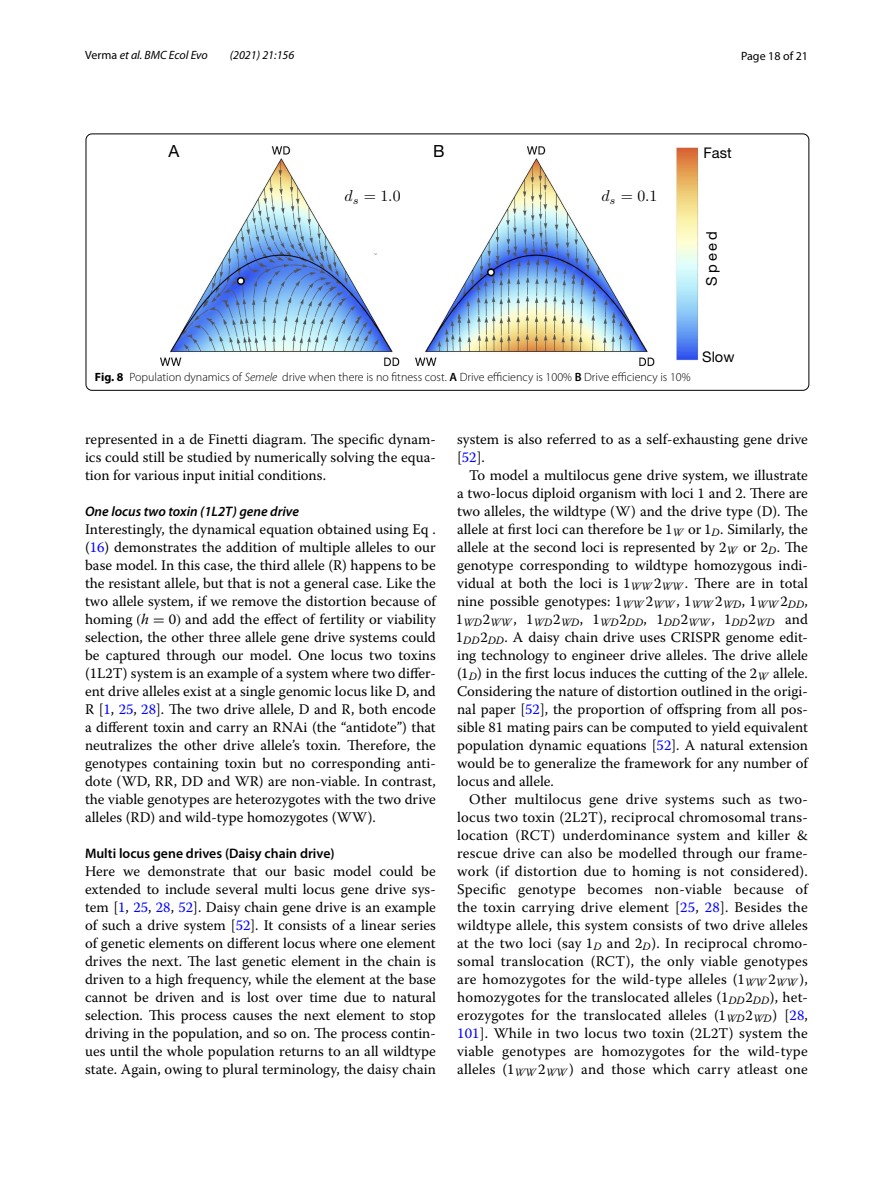
<style>
.page{position:relative;width:893px;height:1187px;background:#fff}
.page>*{position:absolute;margin:0;border:0;box-sizing:border-box;transform-origin:0 0}
.t1{font:16.8px "Helvetica Neue 8";color:#000}
.t2{font:15.75px "CMR105";color:#000}
.t3{font:14.7px/18px "Warnock Pro";color:#000;text-align:justify}
.t4{font:14.7px "Helvetica Neue 8";color:#000}
.t5{font:600 13.8px "Myriad Pro";color:#000}
.t6{font:italic 600 13.8px "Myriad Pro";color:#000}
.t7{font:300 12px "Myriad Pro";color:#000}
.t8{font:italic 12px "Myriad Pro";color:#000}
.t9{font:12px "Myriad Pro";color:#000}
.s1{font-style:normal}
.s2{font-family:"CMMI108"}
.s3{font-weight:700}
.s4{font-family:"Myriad Pro Light It 17";font-weight:400}
.s5{font-weight:600}
.s6{color:#00f}
.s7{font-family:"MTMI98"}
.s8{font-family:"Warnock Pro It 90"}
.s9{font-family:"MTSYN111"}
.s10{font-family:"Warnock Pro Regular 66"}
.s11{font-family:"Warnock Pro Regular 67"}
.s12{font-family:"Warnock Pro Regular 45"}
.s13{font-family:"Warnock Pro Regular 46"}
.s14{font-family:"Warnock Pro Regular 47"}
.s15{font-family:"Warnock Pro Regular 48"}
.s16{font-family:"Warnock Pro Regular 49"}
.s17{font-family:"Warnock Pro Regular 50"}
.s18{font-family:"Warnock Pro Regular 51"}
.s19{font-family:"Warnock Pro Regular 52"}
.s20{font-family:"Warnock Pro Regular 53"}
.s21{font-family:"Warnock Pro Regular 54"}
.s22{font-family:"Warnock Pro Regular 55"}
.s23{font-family:"Warnock Pro Regular 56"}
.s24{font-family:"Warnock Pro Regular 57"}
.s25{font-family:"Warnock Pro Regular 58"}
.s26{font-family:"Warnock Pro Regular 59"}
.s27{font-family:"Warnock Pro Regular 60"}
.s28{font-family:"Warnock Pro Regular 61"}
.s29{font-family:"Warnock Pro Regular 62"}
.s30{font-family:"Warnock Pro Regular 63"}
.s31{font-family:"Warnock Pro Regular 64"}
.s32{font-family:"Warnock Pro Regular 65"}
</style>
<div class="page">
<img style="left:160px;top:147px;width:538px;height:218px">
<div style="left:86px;top:134px;width:723px;height:256px;border:1px solid #000;border-radius:6px"></div>
<p class="t8" style="left:85px;top:48px;width:124px"><span class="s1">Verma</span> et al. BMC Ecol Evo</p>
<p class="t8" style="left:230px;top:48px;width:66px">(2021) 21:156</p>
<p class="t9" style="left:741px;top:48px;width:68px">Page 18 of 21</p>
<p class="t1" style="left:168px;top:141px;width:12px">A</p>
<p class="t1" style="left:433px;top:141px;width:13px">B</p>
<p class="t4" style="left:703px;top:143px;width:30px">Fast</p>
<p class="t2" style="left:344px;top:186px;width:58px"><span class="s2">d</span><sub>s</sub> = 1<span class="s2">.</span>0</p>
<p class="t2" style="left:601px;top:186px;width:58px"><span class="s2">d</span><sub>s</sub> = 0<span class="s2">.</span>1</p>
<p class="t4" style="left:703px;top:285px;width:56px;rotate:-90deg">Speed</p>
<p class="t7" style="left:95px;top:370px;width:597px"><span class="s3">Fig. 8</span> Population dynamics of <span class="s4">Semele</span> drive when there is no fitness cost. <span class="s5">A</span> Drive efficiency is 100% <span class="s5">B</span> Drive efficiency is 10%</p>
<p class="t4" style="left:702px;top:348px;width:34px">Slow</p>
<p class="t3" style="left:85px;top:429px;width:352px">represented in a de Finetti diagram. The specific dynam&shy;ics could still be studied by numerically solving the equa&shy;tion for various input initial conditions.</p>
<p class="t6" style="left:85px;top:502px;width:216px">One locus two toxin (1L2T) gene drive</p>
<p class="t3" style="left:85px;top:519px;width:352px">Interestingly, the dynamical equation obtained using Eq . (<span class="s6">16</span>) demonstrates the addition of multiple alleles to our base model. In this case, the third allele (R) happens to be the resistant allele, but that is not a general case. Like the two allele system, if we remove the distortion because of homing <span class="s7">(</span><span class="s8">h</span> <span class="s9">=</span> <span class="s10">0</span><span class="s7">)</span> and add the effect of fertility or viability selection, the other three allele gene drive systems could be captured through our model. One locus two toxins (1L2T) system is an example of a system where two differ&shy;ent drive alleles exist at a single genomic locus like D, and R [<span class="s6">1</span>, <span class="s6">25</span>, <span class="s6">28</span>]. The two drive allele, D and R, both encode a different toxin and carry an RNAi (the “antidote”) that neutralizes the other drive allele’s toxin. Therefore, the genotypes containing toxin but no corresponding anti&shy;dote (WD, RR, DD and WR) are non-viable. In contrast, the viable genotypes are heterozygotes with the two drive alleles (RD) and wild-type homozygotes (WW).</p>
<p class="t5" style="left:85px;top:844px;width:251px">Multi locus gene drives (Daisy chain drive)</p>
<p class="t3" style="left:85px;top:861px;width:352px">Here we demonstrate that our basic model could be extended to include several multi locus gene drive sys&shy;tem [<span class="s6">1</span>, <span class="s6">25</span>, <span class="s6">28</span>, <span class="s6">52</span>]. Daisy chain gene drive is an example of such a drive system [<span class="s6">52</span>]. It consists of a linear series of genetic elements on different locus where one element drives the next. The last genetic element in the chain is driven to a high frequency, while the element at the base cannot be driven and is lost over time due to natural selection. This process causes the next element to stop driving in the population, and so on. The process contin&shy;ues until the whole population returns to an all wildtype state. Again, owing to plural terminology, the daisy chain</p>
<p class="t3" style="left:457px;top:429px;width:352px">system is also referred to as a self-exhausting gene drive [<span class="s6">52</span>].</p>
<p class="t3" style="left:456px;top:465px;width:354px;text-indent:13px">To model a multilocus gene drive system, we illustrate a two-locus diploid organism with loci 1 and 2. There are two alleles, the wildtype (W) and the drive type (D). The allele at first loci can therefore be <span class="s11">1</span><sub>W</sub> or <span class="s12">1</span><sub>D</sub>. Similarly, the allele at the second loci is represented by <span class="s13">2</span><sub>W</sub> or <span class="s14">2</span><sub>D</sub>. The genotype corresponding to wildtype homozygous indi&shy;vidual at both the loci is <span class="s15">1</span><sub>WW</sub> <span class="s15">2</span><sub>WW</sub> . There are in total nine possible genotypes: <span class="s16">1</span><sub>WW</sub> <span class="s16">2</span><sub>WW</sub> , <span class="s17">1</span><sub>WW</sub> <span class="s17">2</span><sub>WD</sub>, <span class="s18">1</span><sub>WW</sub> <span class="s18">2</span><sub>DD</sub>, <span class="s19">1</span><sub>WD</sub><span class="s19">2</span><sub>WW</sub> , <span class="s20">1</span><sub>WD</sub><span class="s20">2</span><sub>WD</sub>, <span class="s21">1</span><sub>WD</sub><span class="s21">2</span><sub>DD</sub>, <span class="s22">1</span><sub>DD</sub><span class="s22">2</span><sub>WW</sub> , <span class="s23">1</span><sub>DD</sub><span class="s23">2</span><sub>WD</sub> and <span class="s24">1</span><sub>DD</sub><span class="s24">2</span><sub>DD</sub>. A daisy chain drive uses CRISPR genome edit&shy;ing technology to engineer drive alleles. The drive allele (<span class="s25">1</span><sub>D</sub>) in the first locus induces the cutting of the <span class="s26">2</span><sub>W</sub> allele.<br>Considering the nature of distortion outlined in the origi&shy;nal paper [<span class="s6">52</span>], the proportion of offspring from all pos&shy;sible 81 mating pairs can be computed to yield equivalent population dynamic equations [<span class="s6">52</span>]. A natural extension would be to generalize the framework for any number of locus and allele.</p>
<p class="t3" style="left:457px;top:789px;width:352px;text-indent:12px">Other multilocus gene drive systems such as two&shy;locus two toxin (2L2T), reciprocal chromosomal trans&shy;location (RCT) underdominance system and killer &amp; rescue drive can also be modelled through our frame&shy;work (if distortion due to homing is not considered).<br>Specific genotype becomes non-viable because of the toxin carrying drive element [<span class="s6">25</span>, <span class="s6">28</span>]. Besides the wildtype allele, this system consists of two drive alleles at the two loci (say <span class="s27">1</span><sub>D</sub> and <span class="s28">2</span><sub>D</sub>). In reciprocal chromo&shy;somal translocation (RCT), the only viable genotypes are homozygotes for the wild-type alleles (<span class="s29">1</span><sub>WW</sub> <span class="s29">2</span><sub>WW</sub> ), homozygotes for the translocated alleles (<span class="s30">1</span><sub>DD</sub><span class="s30">2</span><sub>DD</sub>), het&shy;erozygotes for the translocated alleles (<span class="s31">1</span><sub>WD</sub><span class="s31">2</span><sub>WD</sub>) [<span class="s6">28</span>, <span class="s6">101</span>]. While in two locus two toxin (2L2T) system the viable genotypes are homozygotes for the wild-type alleles (<span class="s32">1</span><sub>WW</sub> <span class="s32">2</span><sub>WW</sub> ) and those which carry atleast one</p>
</div>
